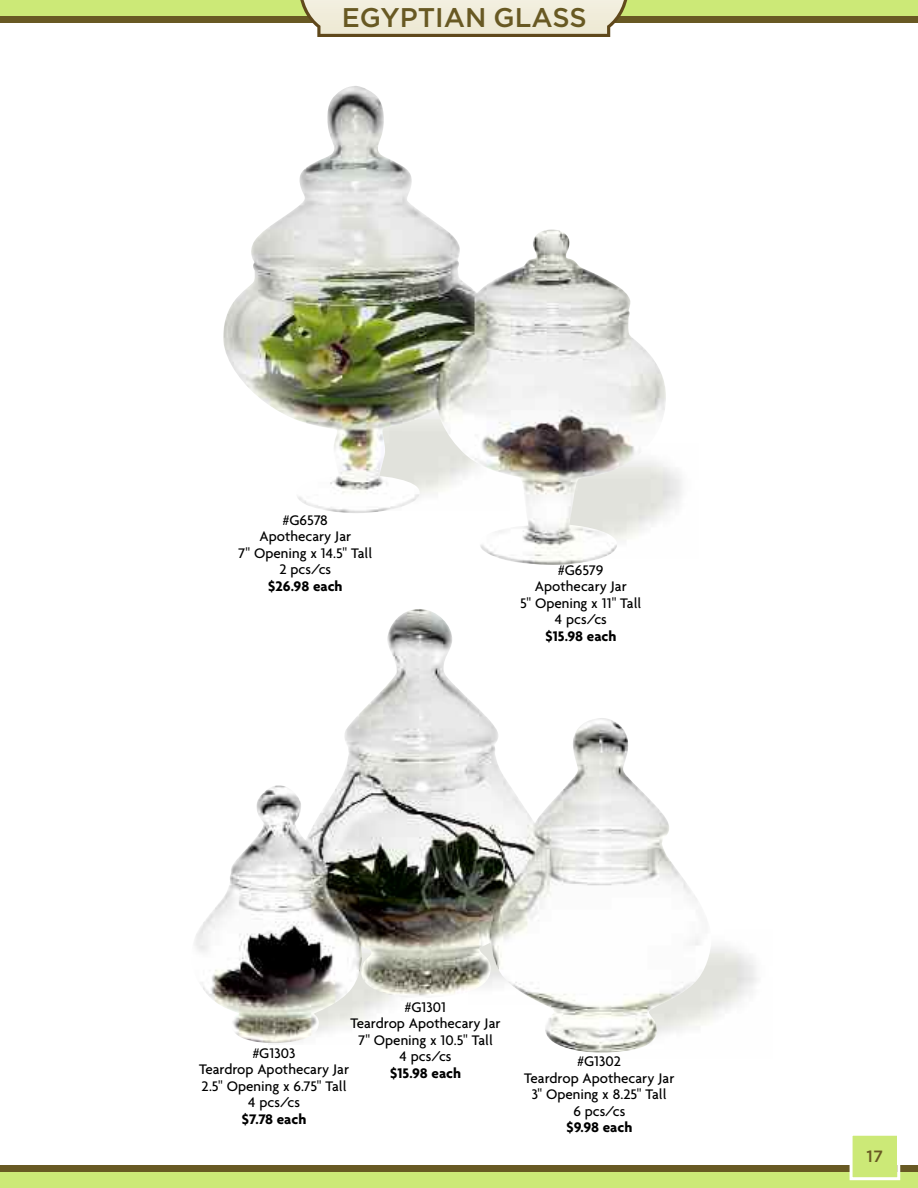
<style>
.page{position:relative;width:918px;height:1188px;background:#fff}
.page>*{position:absolute;margin:0;border:0;box-sizing:border-box;transform-origin:0 0}
.t1{font:500 27px "Gotham";color:#685923}
.t2{font:500 16.35px "Gotham";color:#685923}
.t3{font:500 15px/16.5px "Agenda";color:#000;text-align:center}
.t4{font:700 15px "Agenda";color:#000}
</style>
<div class="page">
<div style="left:0;top:14px;width:918px;height:9px;background:#685923"></div>
<div style="left:0;top:0;width:918px;height:16px;background:#cce977"></div>
<div style="left:300px;top:0;width:328px;height:27px;background:#f0ecda"></div>
<div style="left:0;top:1165px;width:918px;height:9px;background:#685923"></div>
<div style="left:0;top:1172px;width:918px;height:16px;background:#cce977"></div>
<div style="left:853px;top:1136px;width:44px;height:41px;background:#cce977"></div>
<div style="left:850px;top:1133px;width:50px;height:47px;border:3px solid #fff"></div>
<img style="left:194px;top:609px;width:518px;height:444px">
<img style="left:223px;top:86px;width:443px;height:479px">
<h1 class="t1" style="left:342px;top:8px;width:246px">EGYPTIAN GLASS</h1>
<p class="t3" style="left:238px;top:511px;width:136px">#G6578<br>Apothecary Jar<br>7" Opening x 14.5" Tall<br>2 pcs/cs</p>
<p class="t4" style="left:268px;top:577px;width:76px">$26.98 each</p>
<p class="t3" style="left:520px;top:562px;width:123px">#G6579<br>Apothecary Jar<br>5" Opening x 11" Tall<br>4 pcs/cs</p>
<p class="t4" style="left:545px;top:627px;width:73px">$15.98 each</p>
<p class="t3" style="left:351px;top:998px;width:152px">#G1301<br>Teardrop Apothecary Jar<br>7" Opening x 10.5" Tall<br>4 pcs/cs</p>
<p class="t4" style="left:390px;top:1064px;width:73px">$15.98 each</p>
<p class="t3" style="left:524px;top:1053px;width:152px">#G1302<br>Teardrop Apothecary Jar<br>3" Opening x 8.25" Tall<br>6 pcs/cs</p>
<p class="t4" style="left:566px;top:1118px;width:67px">$9.98 each</p>
<p class="t3" style="left:199px;top:1044px;width:152px">#G1303<br>Teardrop Apothecary Jar<br>2.5" Opening x 6.75" Tall<br>4 pcs/cs</p>
<p class="t4" style="left:242px;top:1110px;width:66px">$7.78 each</p>
<p class="t2" style="left:867px;top:1150px;width:18px">17</p>
</div>
